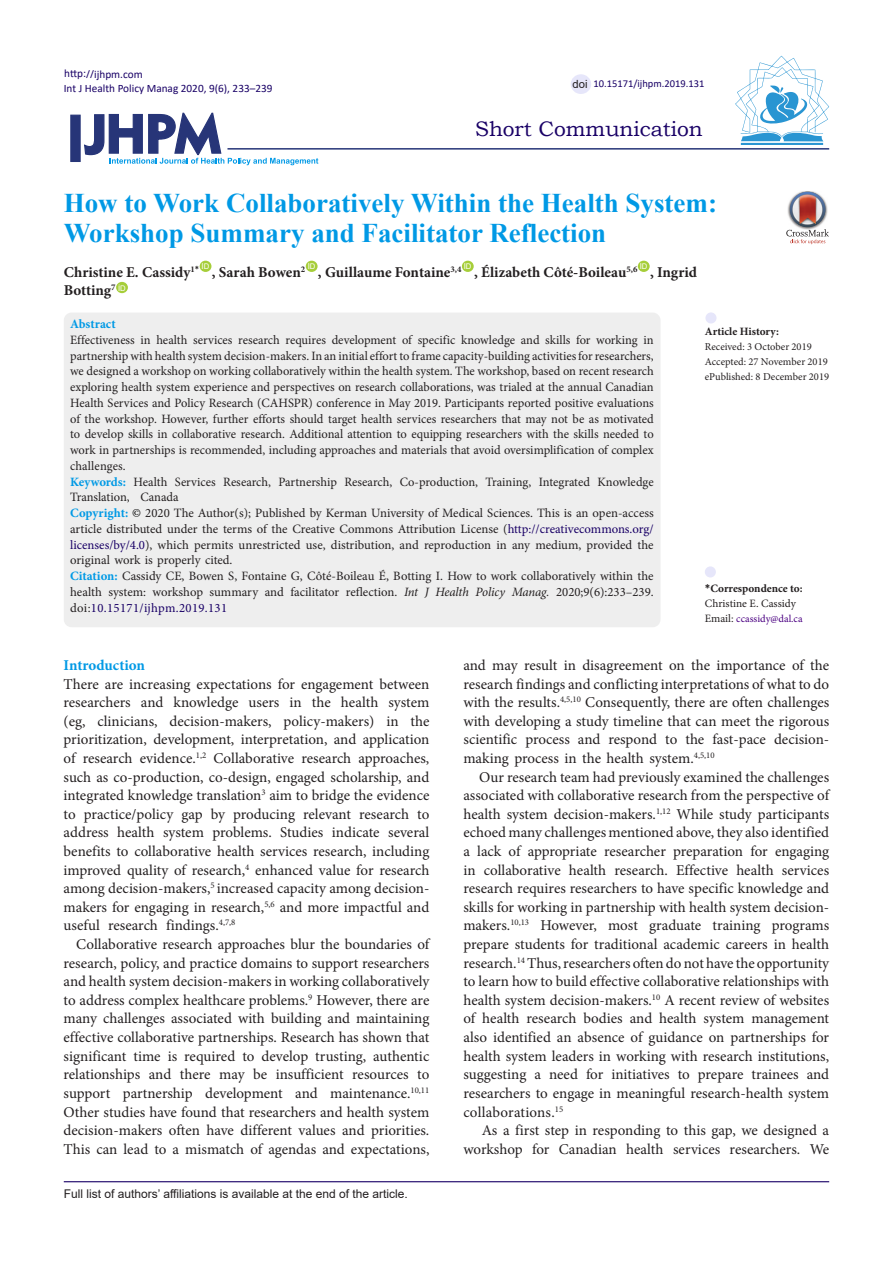
<style>
.page{position:relative;width:893px;height:1263px;background:#fff}
.page>*{position:absolute;margin:0;border:0;box-sizing:border-box;transform-origin:0 0}
.Default{font:700 27px/30px "Times New Roman";color:#0099e5}
.t1{font:21px "Bookman Old Style";color:#190066}
.Body_Text{font:15px/18.6px "Minion Pro";color:#231f20;text-align:justify}
.Default-2{font:700 15px "Minion Pro";color:#231f20}
.Body_Text-2{font:700 15px "Minion Pro";letter-spacing:-.005em;color:#0099e5}
.Default-3{font:12.75px/15.8px "Minion Pro";color:#231f20;text-align:justify}
.Default-4{font:700 12.75px "Minion Pro";color:#0099e5}
.t2{font:12px "Arial";color:#231f20}
.t3{font:11.25px "Calibri";color:#190066}
.t4{font:700 11.25px "Minion Pro";color:#231f20}
.t5{font:11.25px "Minion Pro";color:#231f20}
.t6{font:11.25px "Arial";color:#231f20}
.t7{font:10.5px "Minion Pro";color:#231f20}
.t8{font:10.5px "Calibri";color:#190066}
.t9{font:10.5px "Minion Pro";color:#4b0082}
.t10{font:7.8px "Arial";color:#fff}
.s1{font-weight:700;color:#0099e5}
.s2{color:#000}
.s3{color:#190066}
.s4{font-style:italic}
.s5{font-family:"Calibri"}
.s6{font-size:11.25px;color:#231f20}
</style>
<div class="page">
<svg style="left:84px;top:112px;width:234px;height:53px"></svg>
<div style="left:70px;top:115px;width:11px;height:47px;background:#273578;border:1px solid #273578"></div>
<div style="left:200px;top:261px;width:11px;height:11px;background:#a6ce39;border-radius:50%"></div>
<div style="left:306px;top:261px;width:12px;height:11px;background:#a6ce39;border-radius:50%"></div>
<div style="left:462px;top:261px;width:12px;height:11px;background:#a6ce39;border-radius:50%"></div>
<div style="left:638px;top:261px;width:12px;height:11px;background:#a6ce39;border-radius:50%"></div>
<div style="left:116px;top:282px;width:12px;height:11px;background:#a6ce39;border-radius:50%"></div>
<hr style="left:227px;top:148px;width:602px;height:2px;background:#273578">
<div style="left:64px;top:313px;width:596px;height:314px;background:#eee;border-radius:8px"></div>
<div style="left:705px;top:566px;width:11px;height:11px;background:#e6e6fa;border-radius:50%"></div>
<div style="left:705px;top:312px;width:11px;height:11px;background:#e6e6fa;border-radius:50%"></div>
<hr style="left:64px;top:1181px;width:765px;height:1px;background:#190066">
<hr style="left:741px;top:143px;width:82px;height:2px;background:#2995d2">
<svg style="left:735px;top:56px;width:94px;height:85px"></svg>
<div style="left:571px;top:74px;width:20px;height:20px;background:#e6e6fa;border-radius:50%"></div>
<img style="left:801px;top:191px;width:13px;height:1px">
<svg style="left:786px;top:192px;width:43px;height:52px"></svg>
<p class="t3" style="left:64px;top:66px;width:80px">http://ijhpm.com</p>
<p class="t3" style="left:64px;top:81px;width:210px">Int J Health Policy Manag 2020, 9(6), 233–239</p>
<p class="t6" style="left:573px;top:76px;width:17px">doi</p>
<p class="t8" style="left:593px;top:76px;width:112px">10.15171/ijhpm.2019.131</p>
<p class="t1" style="left:475px;top:115px;width:229px">Short Communication</p>
<p class="Default" style="left:64px;top:188px;width:655px">How to Work Collaboratively Within the Health System:<br>Workshop Summary and Facilitator Reflection</p>
<p class="Default-2" style="left:64px;top:262px;width:137px">Christine E. Cassidy<sup>1</sup><sup>*</sup></p>
<p class="t10" style="left:202px;top:261px;width:9px">ID</p>
<p class="t10" style="left:308px;top:261px;width:9px">ID</p>
<p class="t10" style="left:464px;top:261px;width:9px">ID</p>
<p class="Default-2" style="left:474px;top:262px;width:165px">, Élizabeth Côté-Boileau<sup>5,6</sup></p>
<p class="t10" style="left:640px;top:261px;width:9px">ID</p>
<p class="Default-2" style="left:212px;top:262px;width:95px">, Sarah Bowen<sup>2</sup></p>
<p class="Default-2" style="left:318px;top:262px;width:145px">, Guillaume Fontaine<sup>3,4</sup></p>
<p class="Default-2" style="left:650px;top:262px;width:49px">, Ingrid</p>
<p class="Default-2" style="left:64px;top:280px;width:53px">Botting<sup>7</sup></p>
<p class="t10" style="left:118px;top:282px;width:9px">ID</p>
<p class="Default-4" style="left:70px;top:315px;width:47px">Abstract</p>
<p class="Default-3" style="left:70px;top:332px;width:585px">Effectiveness in health services research requires development of specific knowledge and skills for working in partnership with health system decision-makers. In an initial effort to frame capacity-building activities for researchers, we designed a workshop on working collaboratively within the health system. The workshop, based on recent research exploring health system experience and perspectives on research collaborations, was trialed at the annual Canadian Health Services and Policy Research (CAHSPR) conference in May 2019. Participants reported positive evaluations of the workshop. However, further efforts should target health services researchers that may not be as motivated to develop skills in collaborative research. Additional attention to equipping researchers with the skills needed to work in partnerships is recommended, including approaches and materials that avoid oversimplification of complex challenges.</p>
<p class="Default-3" style="left:70px;top:474px;width:585px"><span class="s1">Keywords:</span> Health Services Research, Partnership Research, Co-production, Training, Integrated Knowledge<br>Translation, Canada</p>
<p class="Default-3" style="left:70px;top:505px;width:585px"><span class="s1">Copyright:</span> <span class="s2">©</span> 2020 The Author(s); Published by Kerman University of Medical Sciences. This is an open-access article distributed under the terms of the Creative Commons Attribution License (<span class="s3">http://creativecommons.org/ licenses/by/4.0</span>), which permits unrestricted use, distribution, and reproduction in any medium, provided the original work is properly cited.</p>
<p class="Default-3" style="left:70px;top:568px;width:585px"><span class="s1">Citation:</span> Cassidy CE, Bowen S, Fontaine G, Côté-Boileau É, Botting I. How to work collaboratively within the health system: workshop summary and facilitator reflection. <span class="s4">Int J Health Policy Manag.</span> 2020;9(6):233–239. doi:<span class="s3">10.15171/ijhpm.2019.131</span></p>
<p class="t4" style="left:705px;top:324px;width:76px">Article History:</p>
<p class="t7" style="left:705px;top:340px;width:108px">Received: 3 October 2019</p>
<p class="t7" style="left:705px;top:355px;width:124px">Accepted: 27 November 2019</p>
<p class="t7" style="left:705px;top:370px;width:126px">ePublished: 8 December 2019</p>
<p class="t4" style="left:705px;top:581px;width:99px"><span class="s5">*</span>Correspondence to:</p>
<p class="t5" style="left:705px;top:596px;width:93px">Christine E. Cassidy</p>
<p class="t9" style="left:705px;top:612px;width:99px"><span class="s6">Email:</span> ccassidy@dal.ca</p>
<p class="Body_Text-2" style="left:64px;top:655px;width:83px">Introduction</p>
<p class="Body_Text" style="left:64px;top:675px;width:367px">There are increasing expectations for engagement between researchers and knowledge users in the health system (eg, clinicians, decision-makers, policy-makers) in the prioritization, development, interpretation, and application of research evidence.<sup>1,2</sup> Collaborative research approaches, such as co-production, co-design, engaged scholarship, and integrated knowledge translation<sup>3</sup> aim to bridge the evidence to practice/policy gap by producing relevant research to address health system problems. Studies indicate several benefits to collaborative health services research, including improved quality of research,<sup>4</sup> enhanced value for research among decision-makers,<sup>5</sup> increased capacity among decision&shy;makers for engaging in research,<sup>5,6</sup> and more impactful and useful research findings.<sup>4,7,8</sup></p>
<p class="Body_Text" style="left:64px;top:935px;width:367px;text-indent:13px">Collaborative research approaches blur the boundaries of research, policy, and practice domains to support researchers and health system decision-makers in working collaboratively to address complex healthcare problems.<sup>9</sup> However, there are many challenges associated with building and maintaining effective collaborative partnerships. Research has shown that significant time is required to develop trusting, authentic relationships and there may be insufficient resources to support partnership development and maintenance.<sup>10,11<br></sup>Other studies have found that researchers and health system decision-makers often have different values and priorities.<br>This can lead to a mismatch of agendas and expectations,</p>
<p class="t2" style="left:64px;top:1185px;width:346px">Full list of authors’ affiliations is available at the end of the article.</p>
<p class="Body_Text" style="left:463px;top:656px;width:367px">and may result in disagreement on the importance of the research findings and conflicting interpretations of what to do with the results.<sup>4,5,10</sup> Consequently, there are often challenges with developing a study timeline that can meet the rigorous scientific process and respond to the fast-pace decision&shy;making process in the health system.<sup>4,5,10</sup></p>
<p class="Body_Text" style="left:463px;top:768px;width:367px;text-indent:16px">Our research team had previously examined the challenges associated with collaborative research from the perspective of health system decision-makers.<sup>1,12</sup> While study participants echoed many challenges mentioned above, they also identified a lack of appropriate researcher preparation for engaging in collaborative health research. Effective health services research requires researchers to have specific knowledge and skills for working in partnership with health system decision&shy;makers.<sup>10,13</sup> However, most graduate training programs prepare students for traditional academic careers in health research.<sup>14</sup> Thus, researchers often do not have the opportunity to learn how to build effective collaborative relationships with health system decision-makers.<sup>10</sup> A recent review of websites of health research bodies and health system management also identified an absence of guidance on partnerships for health system leaders in working with research institutions, suggesting a need for initiatives to prepare trainees and researchers to engage in meaningful research-health system collaborations.<sup>15</sup></p>
<p class="Body_Text" style="left:463px;top:1121px;width:367px;text-align:right">As a first step in responding to this gap, we designed a workshop for Canadian health services researchers. We</p>
</div>
